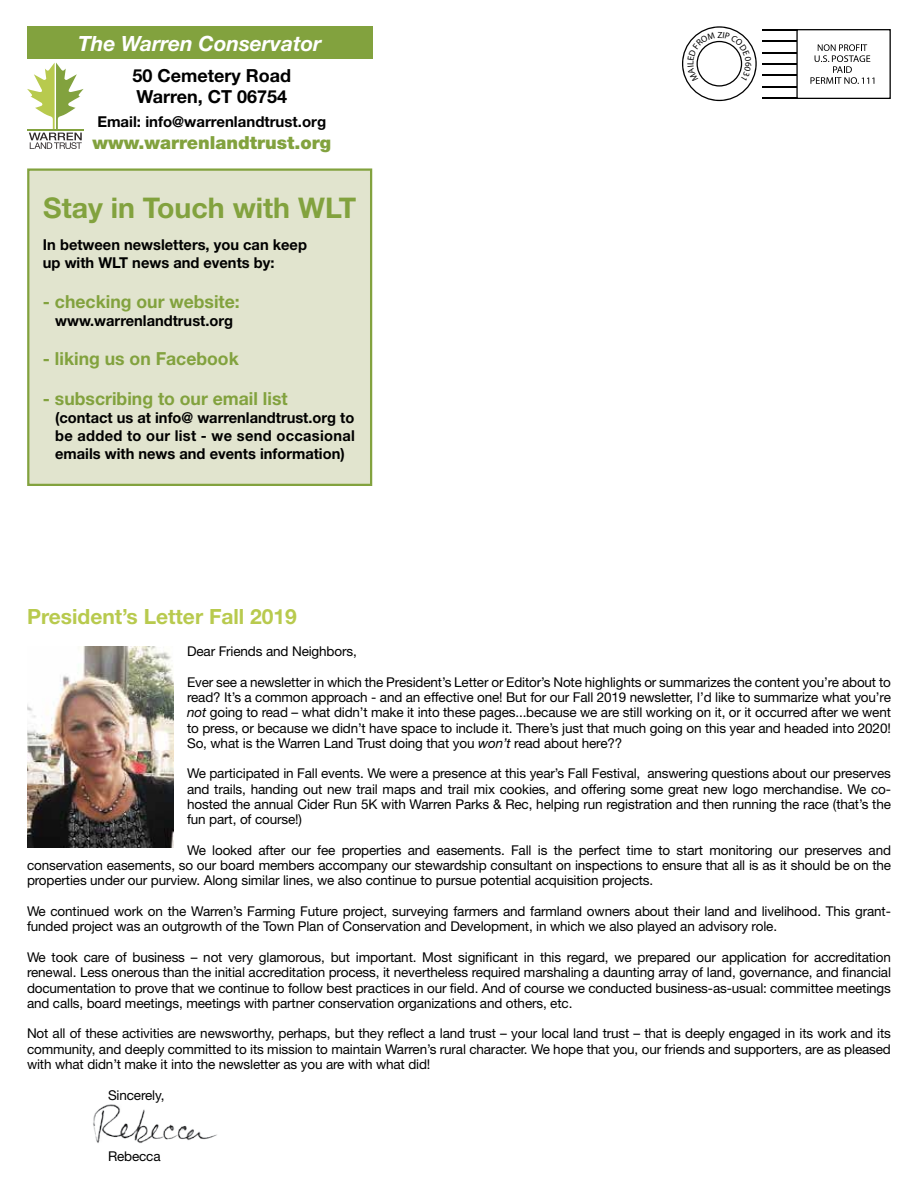
<style>
.page{position:relative;width:918px;height:1188px;background:#fff}
.page>*{position:absolute;margin:0;border:0;box-sizing:border-box;transform-origin:0 0}
.t1{font:700 28.5px "Helvetica Neue";color:#82a23e}
.t2{font:700 21px "Helvetica Neue";color:#b8ca4e}
.t3{font:italic 700 21px "Helvetica Neue";letter-spacing:-.005em;color:#fff}
.t4{font:700 18px "Helvetica Neue";color:#82a23e}
.t5{font:700 18px/21.6px "Helvetica Neue";color:#000}
.t6{font:900 18px "Helvetica Neue";color:#82a23e}
.t7{font:700 15px/18px "Helvetica Neue";color:#000}
.t8{font:13.5px/15.3px "Helvetica Neue";letter-spacing:-.01em;color:#000;text-align:justify}
.s1{font-style:italic}
</style>
<div class="page">
<div style="left:27px;top:26px;width:345px;height:33px;background:#82a23e"></div>
<hr style="left:762px;top:29px;width:35px;height:1px;background:#000">
<hr style="left:762px;top:98px;width:35px;height:1px;background:#000">
<hr style="left:762px;top:86px;width:35px;height:2px;background:#000">
<hr style="left:762px;top:75px;width:35px;height:1px;background:#000">
<hr style="left:762px;top:63px;width:35px;height:2px;background:#000">
<hr style="left:762px;top:52px;width:35px;height:1px;background:#000">
<hr style="left:762px;top:40px;width:35px;height:2px;background:#000">
<svg style="left:796px;top:29px;width:95px;height:70px"></svg>
<svg style="left:27px;top:63px;width:57px;height:86px"></svg>
<hr style="left:27px;top:129px;width:57px;height:2px;background:#82a23e">
<img style="left:93px;top:1104px;width:124px;height:39px">
<img style="left:27px;top:647px;width:147px;height:201px">
<div style="left:28px;top:170px;width:343px;height:315px;background:#e1e4ce"></div>
<div style="left:27px;top:168px;width:345px;height:318px;border:2px solid #82a23e"></div>
<svg style="left:682px;top:26px;width:75px;height:75px"></svg>
<h2 class="t3" style="left:78px;top:30px;width:245px">The Warren Conservator</h2>
<h3 class="t5" style="left:132px;top:64px;width:160px">50 Cemetery Road<br>Warren, CT 06754</h3>
<p class="t7" style="left:97px;top:112px;width:230px">Email: info@warrenlandtrust.org</p>
<h3 class="t6" style="left:92px;top:132px;width:240px">www.warrenlandtrust.org</h3>
<h1 class="t1" style="left:43px;top:190px;width:314px">Stay in Touch with WLT</h1>
<p class="t7" style="left:43px;top:236px;width:266px">In between newsletters, you can keep up with WLT news and events by:</p>
<h3 class="t4" style="left:43px;top:290px;width:198px">- checking our website:</h3>
<p class="t7" style="left:55px;top:311px;width:179px">www.warrenlandtrust.org</p>
<h3 class="t4" style="left:43px;top:348px;width:197px">- liking us on Facebook</h3>
<h3 class="t4" style="left:43px;top:387px;width:246px">- subscribing to our email list</h3>
<p class="t7" style="left:55px;top:408px;width:301px;text-align:justify">(contact us at info@ warrenlandtrust.org to be added to our list - we send occasional emails with news and events information)</p>
<h2 class="t2" style="left:27px;top:603px;width:271px">President’s Letter Fall 2019</h2>
<p class="t8" style="left:187px;top:643px;width:171px">Dear Friends and Neighbors,</p>
<p class="t8" style="left:187px;top:674px;width:705px">Ever see a newsletter in which the President’s Letter or Editor’s Note highlights or summarizes the content you’re about to read? It’s a common approach - and an effective one! But for our Fall 2019 newsletter, I’d like to summarize what you’re <span class="s1">not</span> going to read – what didn’t make it into these pages...because we are still working on it, or it occurred after we went to press, or because we didn’t have space to include it. There’s just that much going on this year and headed into 2020!<br>So, what is the Warren Land Trust doing that you <span class="s1">won’t</span> read about here??</p>
<p class="t8" style="left:187px;top:766px;width:705px">We participated in Fall events. We were a presence at this year’s Fall Festival, answering questions about our preserves and trails, handing out new trail maps and trail mix cookies, and offering some great new logo merchandise. We co&shy;hosted the annual Cider Run 5K with Warren Parks &amp; Rec, helping run registration and then running the race (that’s the fun part, of course!)</p>
<p class="t8" style="left:27px;top:842px;width:866px;text-indent:160px">We looked after our fee properties and easements. Fall is the perfect time to start monitoring our preserves and conservation easements, so our board members accompany our stewardship consultant on inspections to ensure that all is as it should be on the properties under our purview. Along similar lines, we also continue to pursue potential acquisition projects.</p>
<p class="t8" style="left:27px;top:903px;width:865px">We continued work on the Warren’s Farming Future project, surveying farmers and farmland owners about their land and livelihood. This grant&shy;funded project was an outgrowth of the Town Plan of Conservation and Development, in which we also played an advisory role.</p>
<p class="t8" style="left:27px;top:949px;width:866px">We took care of business – not very glamorous, but important. Most significant in this regard, we prepared our application for accreditation renewal. Less onerous than the initial accreditation process, it nevertheless required marshaling a daunting array of land, governance, and financial documentation to prove that we continue to follow best practices in our field. And of course we conducted business-as-usual: committee meetings and calls, board meetings, meetings with partner conservation organizations and others, etc.</p>
<p class="t8" style="left:27px;top:1026px;width:865px">Not all of these activities are newsworthy, perhaps, but they reflect a land trust – your local land trust – that is deeply engaged in its work and its community, and deeply committed to its mission to maintain Warren’s rural character. We hope that you, our friends and supporters, are as pleased with what didn’t make it into the newsletter as you are with what did!</p>
<p class="t8" style="left:108px;top:1087px;width:58px">Sincerely,</p>
<p class="t8" style="left:108px;top:1148px;width:54px">Rebecca</p>
</div>
